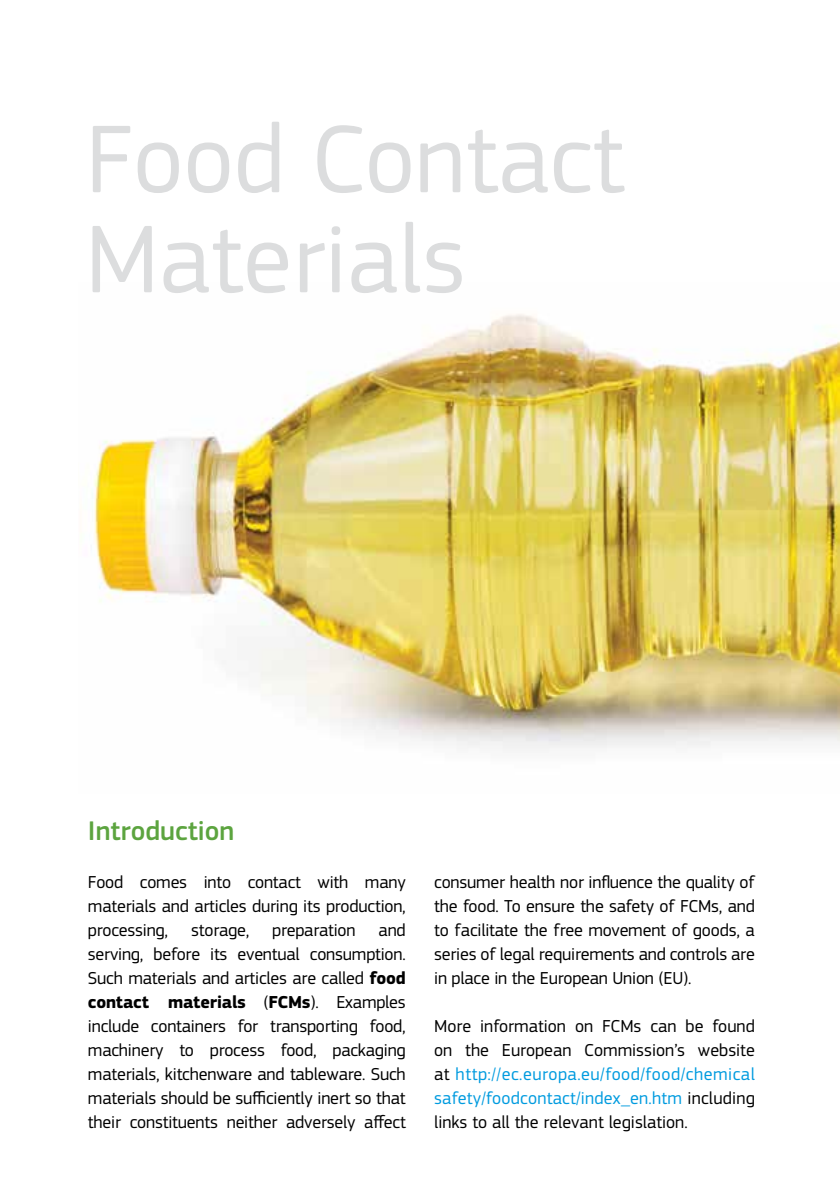
<style>
.page{position:relative;width:840px;height:1191px;background:#fff}
.page>*{position:absolute;margin:0;border:0;box-sizing:border-box;transform-origin:0 0}
.t1{font:100px/100px "EC Square Sans Pro";color:#dcddde}
.t2{font:500 28px "EC Square Sans Pro";color:#5ca43f}
.t3{font:18px/24px "EC Square Sans Pro";letter-spacing:-.01em;color:#000;text-align:justify}
.s1{font-weight:700}
.s2{color:#009bdf}
</style>
<div class="page">
<img style="left:92px;top:314px;width:747px;height:437px">
<h1 class="t1" style="left:85px;top:110px;width:540px">Food Contact<br>Materials</h1>
<h2 class="t2" style="left:88px;top:814px;width:148px">Introduction</h2>
<p class="t3" style="left:88px;top:870px;width:319px">Food comes into contact with many materials and articles during its production, processing,</p>
<p class="t3" style="left:88px;top:918px;width:319px;text-indent:290px">and serving, before its eventual consumption.<br>Such materials and articles are called <span class="s1">food contact materials</span> (<span class="s1">FCMs</span>). Examples include containers for transporting food, machinery to process food, packaging materials, kitchenware and tableware. Such materials should be sufficiently inert so that their constituents neither adversely affect</p>
<p class="t3" style="left:191px;top:918px;width:60px">storage,</p>
<p class="t3" style="left:272px;top:918px;width:85px">preparation</p>
<p class="t3" style="left:434px;top:870px;width:322px">consumer health nor influence the quality of the food. To ensure the safety of FCMs, and to facilitate the free movement of goods, a series of legal requirements and controls are in place in the European Union (EU).</p>
<p class="t3" style="left:434px;top:1014px;width:322px">More information on FCMs can be found on the European Commission’s website at <span class="s2">http://ec.europa.eu/food/food/chemical safety/foodcontact/index_en.htm</span> including links to all the relevant legislation.</p>
</div>
